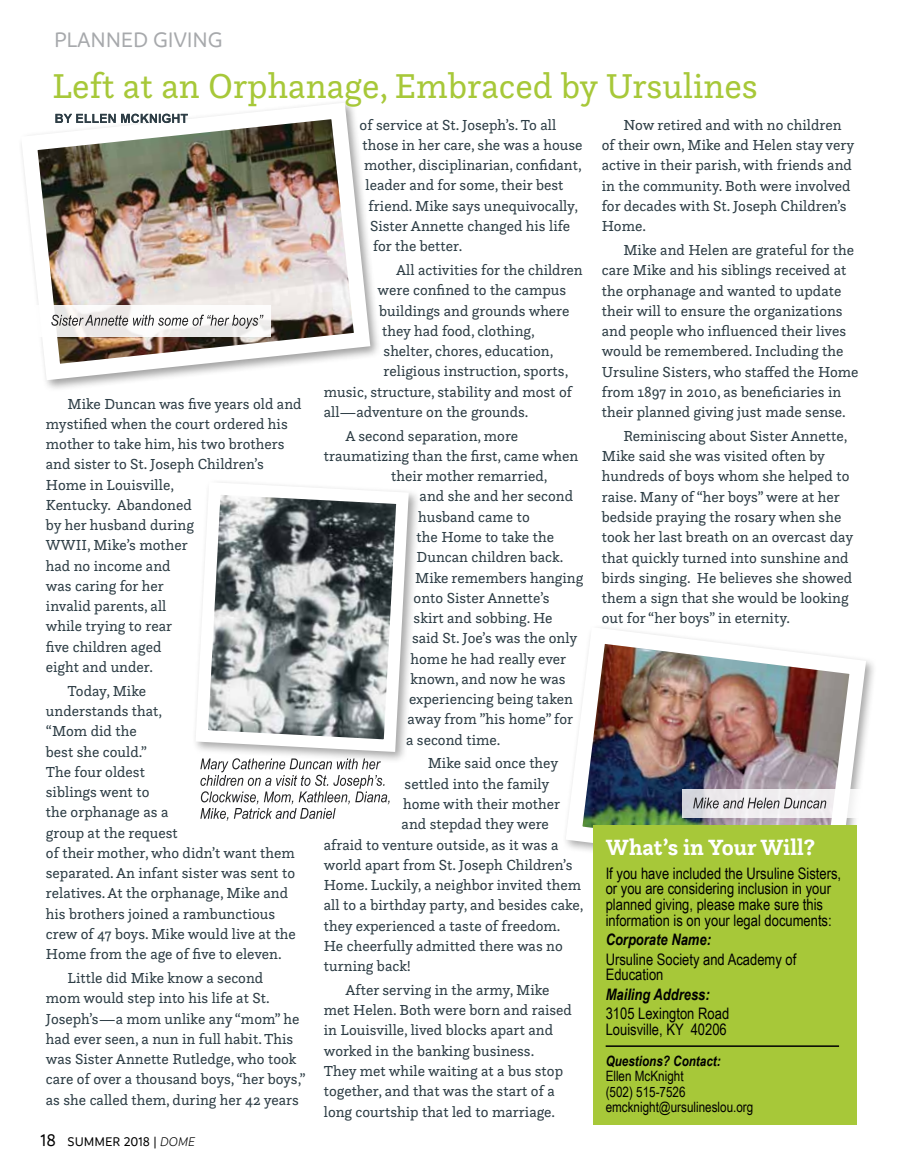
<style>
.page{position:relative;width:905px;height:1175px;background:#fff}
.page>*{position:absolute;margin:0;border:0;box-sizing:border-box;transform-origin:0 0}
.t1{font:36px "Questa Slab";color:#a7c839}
.t2{font:700 23.1px "Questa Slab";color:#fff}
.t3{font:500 22.5px "Branding";letter-spacing:-.01em;color:#a7a9ac}
.t4{font:15.9px/15.9px "Arial Narrow";color:#000}
.t5{font:italic 700 15.9px "Arial Narrow";color:#000}
.t6{font:15.15px/20.2px "Questa Slab";color:#2d3d45}
.t7{font:14.25px/15.5px "Arial Narrow";color:#000}
.t8{font:italic 700 14.25px "Arial Narrow";color:#000}
.t9{font:500 13.5px "Branding";color:#000}
.s1{font-size:18px}
.s2{font-weight:300;font-style:italic}
</style>
<div class="page">
<svg style="left:195px;top:482px;width:220px;height:276px"></svg>
<img style="left:565px;top:628px;width:309px;height:253px">
<div style="left:592px;top:825px;width:264px;height:300px;background:#a7c839"></div>
<img style="left:21px;top:102px;width:357px;height:286px">
<svg style="left:55px;top:114px;width:133px;height:9px"></svg>
<svg style="left:21px;top:305px;width:250px;height:31px"></svg>
<svg style="left:51px;top:315px;width:212px;height:14px"></svg>
<div style="left:682px;top:789px;width:217px;height:28px;background:linear-gradient(to right,#dfdde3,#fff)"></div>
<svg style="left:693px;top:797px;width:133px;height:11px"></svg>
<svg style="left:200px;top:758px;width:189px;height:63px"></svg>
<hr style="left:605px;top:1045px;width:234px;height:1px;background:#000">
<h3 class="t3" style="left:54px;top:28px;width:170px">PLANNED GIVING</h3>
<h1 class="t1" style="left:52px;top:63px;width:707px">Left at an Orphanage, Embraced by Ursulines</h1>
<p class="t6" style="left:46px;top:393px;width:257px;text-indent:22px">Mike Duncan was five years old and mystified when the court ordered his mother to take him, his two brothers and sister to St. Joseph Children’s<br>Home in Louisville,<br>Kentucky. Abandoned<br>by her husband during<br>WWII, Mike’s mother<br>had no income and<br>was caring for her<br>invalid parents, all<br>while trying to rear<br>five children aged<br>eight and under.</p>
<p class="t6" style="left:46px;top:680px;width:251px;text-indent:22px">Today, Mike<br>understands that,<br>“Mom did the<br>best she could.”<br>The four oldest<br>siblings went to<br>the orphanage as a<br>group at the request<br>of their mother, who didn’t want them separated. An infant sister was sent to relatives. At the orphanage, Mike and his brothers joined a rambunctious crew of 47 boys. Mike would live at the<br>Home from the age of five to eleven.</p>
<p class="t6" style="left:46px;top:967px;width:261px;text-indent:22px">Little did Mike know a second<br>mom would step into his life at St.<br>Joseph’s—a mom unlike any “mom” he had ever seen, a nun in full habit. This was Sister Annette Rutledge, who took care of over a thousand boys, “her boys,” as she called them, during her 42 years</p>
<p class="t9" style="left:40px;top:1134px;width:156px"><span class="s1">18</span> SUMMER 2018 | <span class="s2">DOME</span></p>
<p class="t6" style="left:359px;top:114px;width:198px">of service at St. Joseph’s. To all</p>
<p class="t6" style="left:362px;top:134px;width:221px">those in her care, she was a house</p>
<p class="t6" style="left:364px;top:154px;width:219px">mother, disciplinarian, confidant,</p>
<p class="t6" style="left:365px;top:175px;width:199px">leader and for some, their best</p>
<p class="t6" style="left:368px;top:195px;width:211px">friend. Mike says unequivocally,</p>
<p class="t6" style="left:370px;top:215px;width:202px">Sister Annette changed his life</p>
<p class="t6" style="left:373px;top:235px;width:91px">for the better.</p>
<p class="t6" style="left:396px;top:259px;width:188px">All activities for the children</p>
<p class="t6" style="left:377px;top:280px;width:190px">were confined to the campus</p>
<p class="t6" style="left:379px;top:300px;width:192px">buildings and grounds where</p>
<p class="t6" style="left:382px;top:320px;width:154px">they had food, clothing,</p>
<p class="t6" style="left:383px;top:340px;width:171px">shelter, chores, education,</p>
<p class="t6" style="left:383px;top:361px;width:186px">religious instruction, sports,</p>
<p class="t6" style="left:324px;top:381px;width:250px">music, structure, stability and most of</p>
<p class="t6" style="left:324px;top:401px;width:206px">all—adventure on the grounds.</p>
<p class="t6" style="left:345px;top:425px;width:174px">A second separation, more</p>
<p class="t6" style="left:324px;top:445px;width:256px">traumatizing than the first, came when</p>
<p class="t6" style="left:391px;top:465px;width:158px">their mother remarried,</p>
<p class="t6" style="left:419px;top:486px;width:155px">and she and her second</p>
<p class="t6" style="left:418px;top:506px;width:113px">husband came to</p>
<p class="t6" style="left:416px;top:526px;width:139px">the Home to take the</p>
<p class="t6" style="left:416px;top:546px;width:148px">Duncan children back.</p>
<p class="t6" style="left:415px;top:567px;width:170px">Mike remembers hanging</p>
<p class="t6" style="left:413px;top:587px;width:137px">onto Sister Annette’s</p>
<p class="t6" style="left:413px;top:607px;width:140px">skirt and sobbing. He</p>
<p class="t6" style="left:412px;top:627px;width:167px">said St. Joe’s was the only</p>
<p class="t6" style="left:410px;top:648px;width:157px">home he had really ever</p>
<p class="t6" style="left:410px;top:668px;width:156px">known, and now he was</p>
<p class="t6" style="left:409px;top:688px;width:165px">experiencing being taken</p>
<p class="t6" style="left:407px;top:708px;width:167px">away from ”his home” for</p>
<p class="t6" style="left:406px;top:729px;width:96px">a second time.</p>
<p class="t6" style="left:427px;top:753px;width:132px">Mike said once they</p>
<p class="t6" style="left:404px;top:773px;width:146px">settled into the family</p>
<p class="t6" style="left:403px;top:793px;width:158px">home with their mother</p>
<p class="t6" style="left:401px;top:813px;width:149px">and stepdad they were</p>
<p class="t6" style="left:324px;top:834px;width:236px">afraid to venture outside, as it was a</p>
<p class="t6" style="left:324px;top:854px;width:250px">world apart from St. Joseph Children’s</p>
<p class="t6" style="left:324px;top:874px;width:259px">Home. Luckily, a neighbor invited them</p>
<p class="t6" style="left:324px;top:894px;width:261px">all to a birthday party, and besides cake,</p>
<p class="t6" style="left:324px;top:915px;width:238px">they experienced a taste of freedom.</p>
<p class="t6" style="left:324px;top:935px;width:240px">He cheerfully admitted there was no</p>
<p class="t6" style="left:324px;top:955px;width:89px">turning back!</p>
<p class="t6" style="left:324px;top:979px;width:249px;text-indent:22px">After serving in the army, Mike met Helen. Both were born and raised in Louisville, lived blocks apart and worked in the banking business.<br>They met while waiting at a bus stop together, and that was the start of a long courtship that led to marriage.</p>
<p class="t6" style="left:601px;top:114px;width:254px;text-indent:22px">Now retired and with no children of their own, Mike and Helen stay very active in their parish, with friends and in the community. Both were involved for decades with St. Joseph Children’s<br>Home.</p>
<p class="t6" style="left:601px;top:239px;width:258px;text-indent:22px">Mike and Helen are grateful for the care Mike and his siblings received at the orphanage and wanted to update their will to ensure the organizations and people who influenced their lives would be remembered. Including the Ursuline Sisters, who staffed the Home from 1897 in 2010, as beneficiaries in their planned giving just made sense.</p>
<p class="t6" style="left:601px;top:425px;width:253px;text-indent:22px">Reminiscing about Sister Annette, Mike said she was visited often by hundreds of boys whom she helped to raise. Many of “her boys” were at her bedside praying the rosary when she took her last breath on an overcast day that quickly turned into sunshine and birds singing. He believes she showed them a sign that she would be looking out for “her boys” in eternity.</p>
<h2 class="t2" style="left:605px;top:832px;width:211px">What’s in Your Will?</h2>
<p class="t4" style="left:605px;top:864px;width:237px">If you have included the Ursuline Sisters, or you are considering inclusion in your planned giving, please make sure this information is on your legal documents:</p>
<p class="t5" style="left:605px;top:927px;width:107px">Corporate Name:</p>
<p class="t4" style="left:605px;top:950px;width:192px">Ursuline Society and Academy of<br>Education</p>
<p class="t5" style="left:605px;top:982px;width:106px">Mailing Address:</p>
<p class="t4" style="left:605px;top:1004px;width:125px">3105 Lexington Road<br>Louisville, KY 40206</p>
<p class="t8" style="left:605px;top:1049px;width:116px">Questions? Contact:</p>
<p class="t7" style="left:605px;top:1067px;width:149px">Ellen McKnight<br>(502) 515-7526 emcknight@ursulineslou.org</p>
</div>
